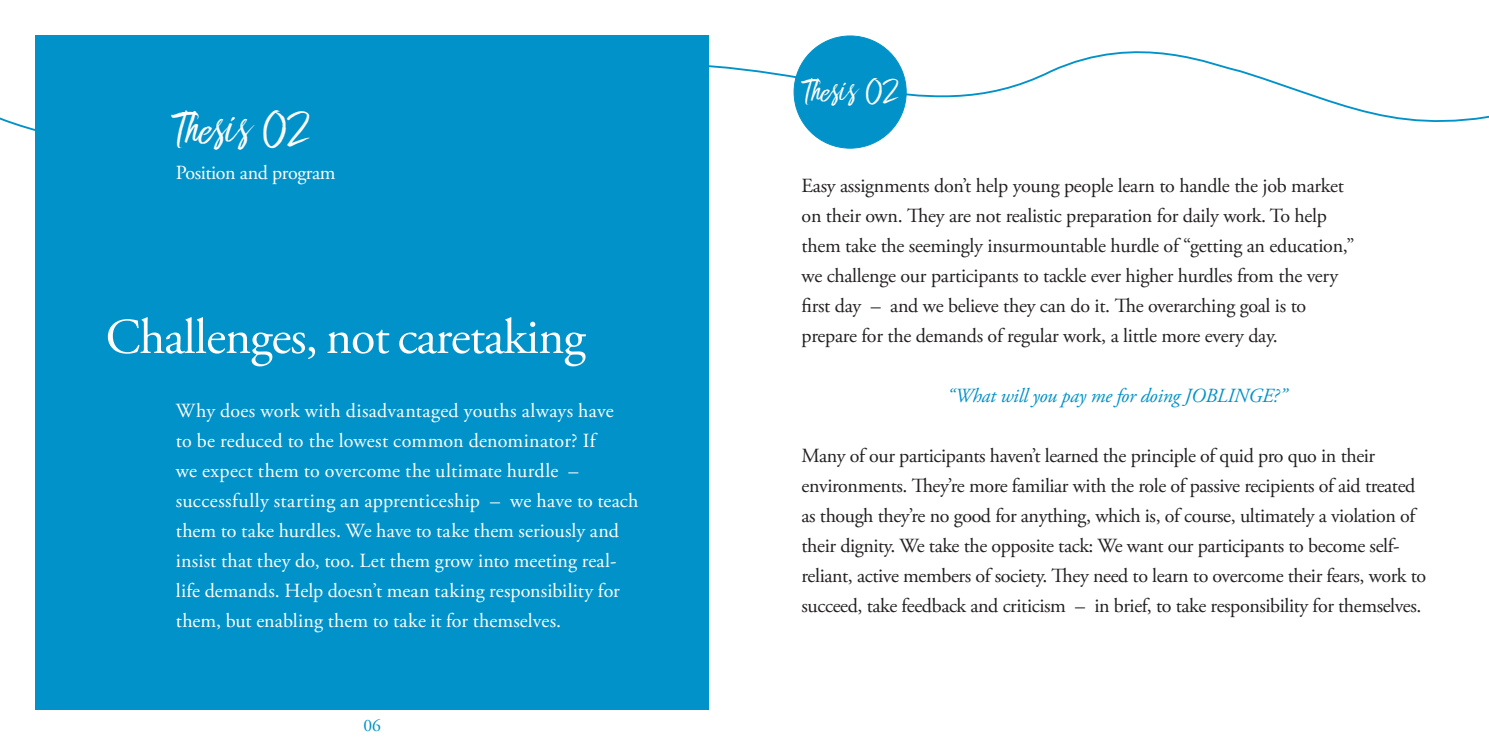
<style>
.page{position:relative;width:1489px;height:745px;background:#fff}
.page>*{position:absolute;margin:0;border:0;box-sizing:border-box;transform-origin:0 0}
.t1{font:50px "Adobe Garamond Pro";letter-spacing:-.02em;color:#fff}
.t2{font:46px "Bringshoot";color:#fff}
.t3{font:32.25px "Bringshoot";color:#fff}
.t4{font:20px/30px "Adobe Garamond Pro";letter-spacing:-.02em;color:#231f20}
.t5{font:20px/30px "Adobe Garamond Pro";letter-spacing:.005em;color:#fff}
.t6{font:italic 20px "Adobe Garamond Pro";letter-spacing:-.015em;color:#0092c8}
.t7{font:20px "Adobe Garamond Pro";letter-spacing:-.02em;color:#fff}
.t8{font:17.5px "Adobe Garamond Pro";color:#0092c8}
</style>
<div class="page">
<svg style="left:0;top:36px;width:1488px;height:113px"></svg>
<div style="left:35px;top:35px;width:674px;height:674px;background:#0092c8"></div>
<div style="left:794px;top:36px;width:112px;height:112px;background:#0092c8;border-radius:50%"></div>
<h2 class="t2" style="left:176px;top:103px;width:136px">Thesis 02</h2>
<p class="t7" style="left:176px;top:161px;width:161px">Position and program</p>
<h1 class="t1" style="left:106px;top:307px;width:481px">Challenges, not caretaking</h1>
<p class="t5" style="left:176px;top:396px;width:464px">Why does work with disadvantaged youths always have<br>to be reduced to the lowest common denominator? If<br>we expect them to overcome the ultimate hurdle – successfully starting an apprenticeship – we have to teach them to take hurdles. We have to take them seriously and insist that they do, too. Let them grow into meeting real&shy;life demands. Help doesn’t mean taking responsibility for them, but enabling them to take it for themselves.</p>
<p class="t8" style="left:363px;top:714px;width:19px">06</p>
<h3 class="t3" style="left:804px;top:73px;width:96px">Thesis 02</h3>
<p class="t4" style="left:801px;top:171px;width:544px">Easy assignments don’t help young people learn to handle the job market on their own.</p>
<p class="t4" style="left:928px;top:201px;width:400px">ey are not realistic preparation for daily work. To help</p>
<p class="t4" style="left:801px;top:231px;width:554px">them take the seemingly insurmountable hurdle of “getting an education,”</p>
<p class="t4" style="left:801px;top:261px;width:538px">we challenge our participants to tackle ever higher hurdles from the very</p>
<p class="t4" style="left:811px;top:291px;width:300px">rst day – and we believe they can do it.</p>
<p class="t4" style="left:801px;top:291px;width:506px;text-indent:334px">e overarching goal is to prepare for the demands of regular work, a little more every day.</p>
<p class="t6" style="left:947px;top:383px;width:341px">“What will you pay me for doing JOBLINGE?”</p>
<p class="t4" style="left:801px;top:441px;width:575px">Many of our participants haven’t learned the principle of quid pro quo in their environments.</p>
<p class="t4" style="left:801px;top:471px;width:615px;text-indent:131px">ey’re more familiar with the role of passive recipients of aid treated as though they’re no good for anything, which is, of course, ultimately a violation of their dignity. We take the opposite tack: We want our participants to become self&shy;reliant, active members of society.</p>
<p class="t4" style="left:801px;top:561px;width:626px;text-align:right">ey need to learn to overcome their fears, work to<br>succeed, take feedback and criticism – in brief, to take responsibility for themselves.</p>
</div>
